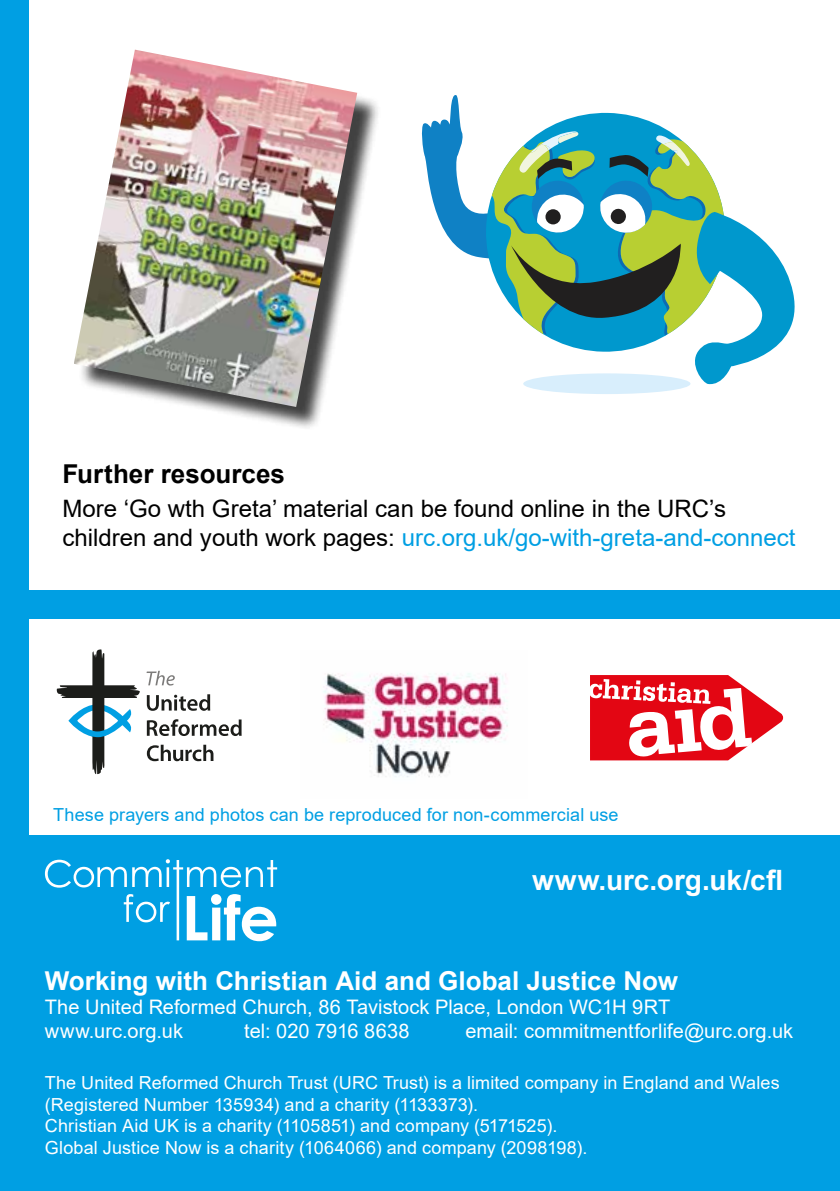
<style>
.page{position:relative;width:840px;height:1191px;background:#fff}
.page>*{position:absolute;margin:0;border:0;box-sizing:border-box;transform-origin:0 0}
.t1{font:700 28px "Arial";color:#fff}
.t2{font:700 26px "Arial";color:#fff}
.t3{font:700 26px "Arial";color:#000}
.t4{font:24px/28.8px "Arial";color:#000}
.t5{font:20px/24px "Arial";color:#fff}
.t6{font:18px/21.6px "Arial";letter-spacing:.005em;color:#fff}
.t7{font:18px "Arial";letter-spacing:.01em;color:#009fe3}
.s1{color:#009fe3}
</style>
<div class="page">
<div style="left:0;top:0;width:28px;height:1191px;background:#009fe3"></div>
<img style="left:323px;top:673px;width:185px;height:105px">
<div style="left:0;top:835px;width:839px;height:356px;background:#009fe3"></div>
<svg style="left:147px;top:694px;width:63px;height:17px"></svg>
<svg style="left:147px;top:719px;width:94px;height:17px"></svg>
<svg style="left:147px;top:744px;width:66px;height:17px"></svg>
<svg style="left:57px;top:649px;width:83px;height:125px"></svg>
<svg style="left:146px;top:671px;width:29px;height:14px"></svg>
<svg style="left:45px;top:859px;width:232px;height:82px"></svg>
<svg style="left:590px;top:675px;width:192px;height:85px"></svg>
<div style="left:0;top:590px;width:839px;height:28px;background:#009fe3"></div>
<div style="left:523px;top:373px;width:167px;height:21px;background:#d8eefc;border-radius:50%"></div>
<svg style="left:422px;top:95px;width:372px;height:291px"></svg>
<div style="left:77px;top:53px;width:304px;height:378px;background:#000;opacity:.75"></div>
<img style="left:74px;top:50px;width:283px;height:357px">
<h2 class="t3" style="left:62px;top:455px;width:224px">Further resources</h2>
<h3 class="t4" style="left:62px;top:494px;width:734px">More ‘Go wth Greta’ material can be found online in the URC’s children and youth work pages: <span class="s1">urc.org.uk/go-with-greta-and-connect</span></h3>
<p class="t7" style="left:53px;top:802px;width:566px">These prayers and photos can be reproduced for non-commercial use</p>
<h1 class="t1" style="left:532px;top:860px;width:252px">www.urc.org.uk/cfl</h1>
<h2 class="t2" style="left:45px;top:962px;width:634px">Working with Christian Aid and Global Justice Now</h2>
<p class="t5" style="left:45px;top:994px;width:626px">The United Reformed Church, 86 Tavistock Place, London WC1H 9RT www.urc.org.uk</p>
<p class="t5" style="left:244px;top:1018px;width:167px">tel: 020 7916 8638</p>
<p class="t5" style="left:465px;top:1018px;width:329px">email: commitmentforlife@urc.org.uk</p>
<p class="t6" style="left:45px;top:1071px;width:735px">The United Reformed Church Trust (URC Trust) is a limited company in England and Wales (Registered Number 135934) and a charity (1133373).<br>Christian Aid UK is a charity (1105851) and company (5171525).<br>Global Justice Now is a charity (1064066) and company (2098198).</p>
</div>
